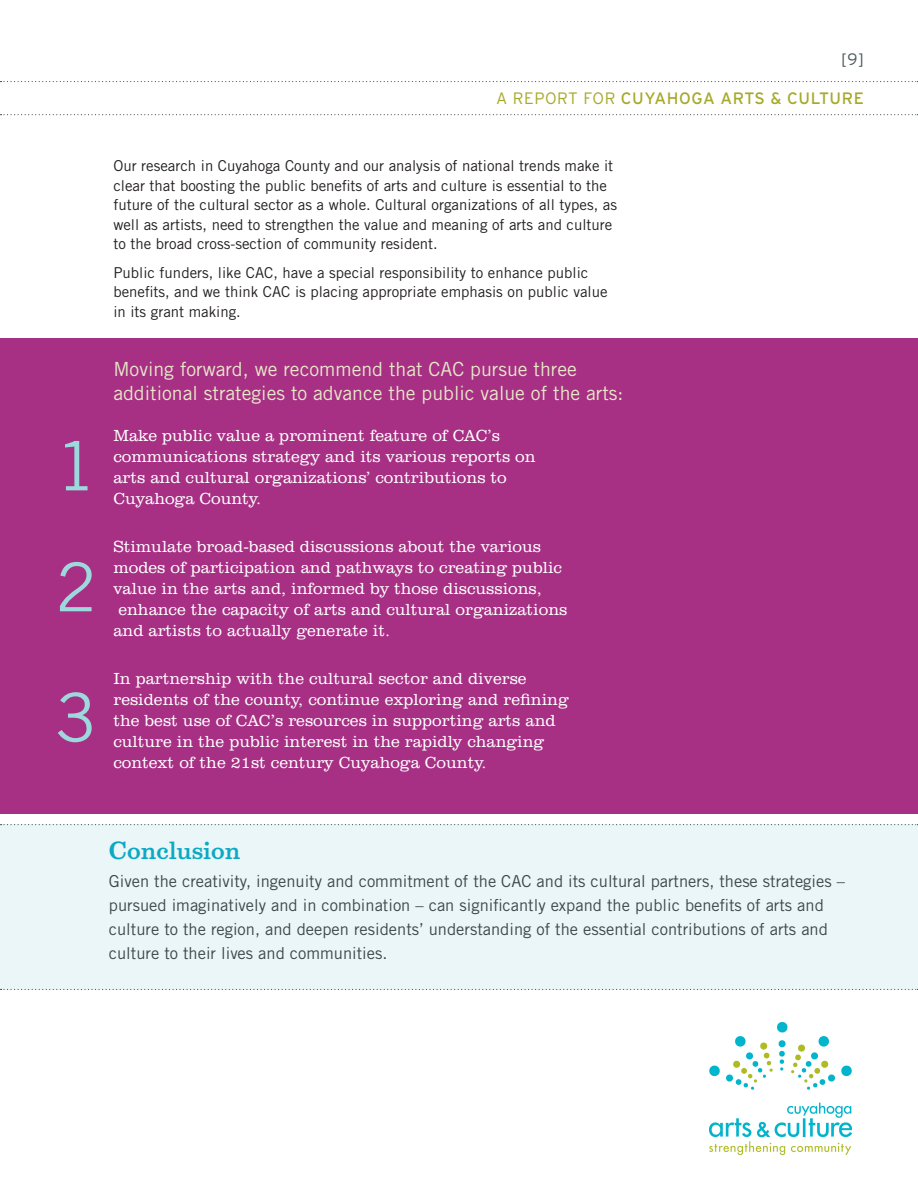
<style>
.page{position:relative;width:918px;height:1188px;background:#fff}
.page>*{position:absolute;margin:0;border:0;box-sizing:border-box;transform-origin:0 0}
.t1{font:67.5px "Trade Gothic";color:#9cd8dc}
.call_out_1{font:500 22.5px "Belizio";color:#0ca9c4}
.t2{font:19.5px/24px "Trade Gothic";color:#e7e8c8}
.t3{font:300 16.5px/21px "Clarendon BT";color:#fff}
.t4{font:16.5px/24px "Trade Gothic";color:#3c494a}
.t5{font:16.5px "Interstate";letter-spacing:.035em;color:#a6a929}
.t6{font:300 16.5px "Interstate";color:#4b5858}
.t7{font:15px/19.5px "Trade Gothic";color:#231f20}
.s1{font-weight:300}
</style>
<div class="page">
<div style="left:0;top:824px;width:918px;height:166px;background:#eaf6f7"></div>
<svg style="left:1px;top:81px;width:917px;height:1px"></svg>
<svg style="left:1px;top:114px;width:917px;height:1px"></svg>
<div style="left:0;top:338px;width:918px;height:476px;background:#a73084"></div>
<svg style="left:1px;top:824px;width:917px;height:1px"></svg>
<svg style="left:1px;top:989px;width:917px;height:1px"></svg>
<img style="left:709px;top:1023px;width:142px;height:131px">
<p class="t6" style="left:841px;top:50px;width:24px">[9]</p>
<p class="t5" style="left:496px;top:88px;width:369px"><span class="s1">A REPORT FOR</span> CUYAHOGA ARTS &amp; CULTURE</p>
<p class="t1" style="left:55px;top:426px;width:43px">1</p>
<p class="t1" style="left:55px;top:547px;width:43px">2</p>
<p class="t1" style="left:55px;top:677px;width:43px">3</p>
<p class="t7" style="left:113px;top:156px;width:505px">Our research in Cuyahoga County and our analysis of national trends make it clear that boosting the public benefits of arts and culture is essential to the future of the cultural sector as a whole. Cultural organizations of all types, as well as artists, need to strengthen the value and meaning of arts and culture to the broad cross-section of community resident.</p>
<p class="t7" style="left:113px;top:263px;width:496px">Public funders, like CAC, have a special responsibility to enhance public benefits, and we think CAC is placing appropriate emphasis on public value in its grant making.</p>
<p class="t2" style="left:113px;top:357px;width:512px">Moving forward, we recommend that CAC pursue three additional strategies to advance the public value of the arts:</p>
<p class="t3" style="left:113px;top:425px;width:424px">Make public value a prominent feature of CAC’s communications strategy and its various reports on arts and cultural organizations’ contributions to Cuyahoga County.</p>
<p class="t3" style="left:113px;top:536px;width:429px">Stimulate broad-based discussions about the various</p>
<p class="t3" style="left:113px;top:557px;width:450px">modes of participation and pathways to creating public</p>
<p class="t3" style="left:113px;top:578px;width:430px">value in the arts and, informed by those discussions,</p>
<p class="t3" style="left:118px;top:599px;width:450px">enhance the capacity of arts and cultural organizations</p>
<p class="t3" style="left:113px;top:620px;width:278px">and artists to actually generate it.</p>
<p class="t3" style="left:113px;top:668px;width:457px">In partnership with the cultural sector and diverse residents of the county, continue exploring and refining the best use of CAC’s resources in supporting arts and culture in the public interest in the rapidly changing context of the 21st century Cuyahoga County.</p>
<p class="call_out_1" style="left:109px;top:836px;width:133px">Conclusion</p>
<p class="t4" style="left:109px;top:869px;width:738px">Given the creativity, ingenuity and commitment of the CAC and its cultural partners, these strategies – pursued imaginatively and in combination – can significantly expand the public benefits of arts and culture to the region, and deepen residents’ understanding of the essential contributions of arts and culture to their lives and communities.</p>
</div>
